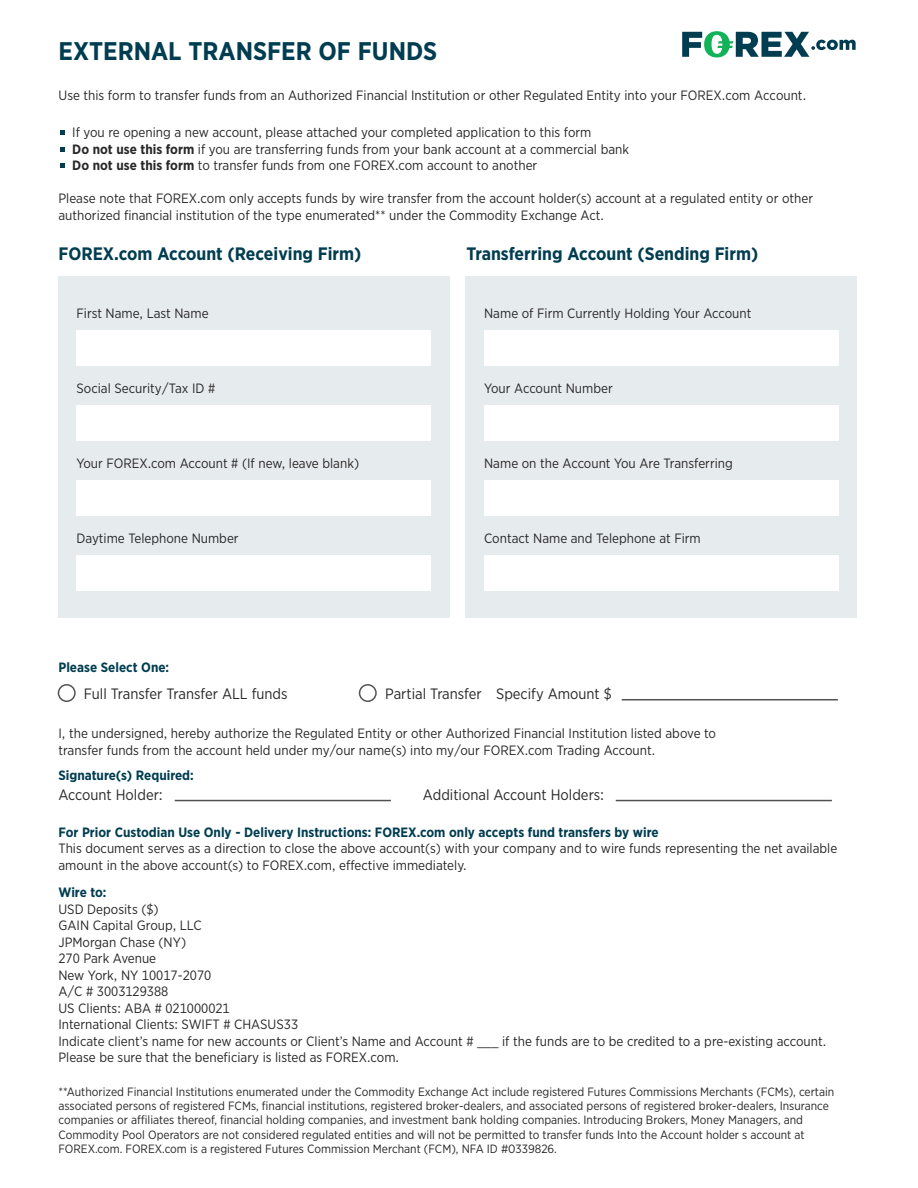
<style>
.page{position:relative;width:918px;height:1188px;background:#fff}
.page>*{position:absolute;margin:0;border:0;box-sizing:border-box;transform-origin:0 0}
.t1{font:700 25.5px "Gotham Narrow";color:#013d51}
.t2{font:700 18px "Gotham Narrow";color:#013d51}
.t3{font:15px "Gotham Narrow";color:#292727}
.t4{font:13.5px/16.5px "Gotham Narrow";color:#292727}
.t5{font:700 13.5px "Gotham Narrow";color:#013d51}
.t6{font:12px/14.4px "Gotham Narrow";color:#292727}
.s1{font-weight:700}
</style>
<div class="page">
<svg style="left:682px;top:31px;width:174px;height:26px"></svg>
<svg style="left:60px;top:131px;width:4px;height:4px"></svg>
<svg style="left:60px;top:147px;width:4px;height:5px"></svg>
<svg style="left:60px;top:163px;width:4px;height:5px"></svg>
<div style="left:58px;top:276px;width:392px;height:342px;background:#e6ecee"></div>
<div style="left:465px;top:276px;width:392px;height:342px;background:#e6ecee"></div>
<div style="left:76px;top:330px;width:355px;height:36px;background:#fff"></div>
<div style="left:76px;top:405px;width:355px;height:36px;background:#fff"></div>
<div style="left:76px;top:480px;width:355px;height:36px;background:#fff"></div>
<div style="left:76px;top:555px;width:355px;height:36px;background:#fff"></div>
<div style="left:484px;top:330px;width:355px;height:36px;background:#fff"></div>
<div style="left:484px;top:405px;width:355px;height:36px;background:#fff"></div>
<div style="left:484px;top:480px;width:355px;height:36px;background:#fff"></div>
<div style="left:484px;top:555px;width:355px;height:36px;background:#fff"></div>
<hr style="left:622px;top:699px;width:216px;height:1px;background:#525151">
<hr style="left:175px;top:800px;width:216px;height:1px;background:#525151">
<hr style="left:616px;top:800px;width:216px;height:1px;background:#525151">
<div style="left:58px;top:684px;width:18px;height:18px;border:2px solid #535352;border-radius:50%"></div>
<div style="left:359px;top:684px;width:18px;height:18px;border:2px solid #535352;border-radius:50%"></div>
<h1 class="t1" style="left:59px;top:34px;width:380px">EXTERNAL TRANSFER OF FUNDS</h1>
<p class="t4" style="left:59px;top:87px;width:749px">Use this form to transfer funds from an Authorized Financial Institution or other Regulated Entity into your FOREX.com Account.</p>
<p class="t4" style="left:72px;top:124px;width:558px">If you re opening a new account, please attached your completed application to this form<br><span class="s1">Do not use this form</span> if you are transferring funds from your bank account at a commercial bank<br><span class="s1">Do not use this form</span> to transfer funds from one FOREX.com account to another</p>
<p class="t4" style="left:58px;top:190px;width:756px">Please note that FOREX.com only accepts funds by wire transfer from the account holder(s) account at a regulated entity or other authorized financial institution of the type enumerated** under the Commodity Exchange Act.</p>
<h2 class="t2" style="left:58px;top:242px;width:305px">FOREX.com Account (Receiving Firm)</h2>
<h2 class="t2" style="left:466px;top:242px;width:293px">Transferring Account (Sending Firm)</h2>
<p class="t4" style="left:76px;top:305px;width:134px">First Name, Last Name</p>
<p class="t4" style="left:484px;top:305px;width:269px">Name of Firm Currently Holding Your Account</p>
<p class="t4" style="left:76px;top:380px;width:140px">Social Security/Tax ID #</p>
<p class="t4" style="left:484px;top:380px;width:130px">Your Account Number</p>
<p class="t4" style="left:76px;top:455px;width:284px">Your FOREX.com Account # (If new, leave blank)</p>
<p class="t4" style="left:484px;top:455px;width:250px">Name on the Account You Are Transferring</p>
<p class="t4" style="left:76px;top:530px;width:164px">Daytime Telephone Number</p>
<p class="t4" style="left:484px;top:530px;width:218px">Contact Name and Telephone at Firm</p>
<p class="t5" style="left:58px;top:659px;width:112px">Please Select One:</p>
<p class="t3" style="left:84px;top:684px;width:205px">Full Transfer Transfer ALL funds</p>
<p class="t3" style="left:385px;top:684px;width:228px">Partial Transfer Specify Amount $</p>
<p class="t4" style="left:58px;top:725px;width:659px">I, the undersigned, hereby authorize the Regulated Entity or other Authorized Financial Institution listed above to transfer funds from the account held under my/our name(s) into my/our FOREX.com Trading Account.</p>
<p class="t5" style="left:58px;top:766px;width:137px">Signature(s) Required:</p>
<p class="t3" style="left:58px;top:785px;width:106px">Account Holder:</p>
<p class="t3" style="left:423px;top:785px;width:183px">Additional Account Holders:</p>
<p class="t5" style="left:58px;top:823px;width:602px">For Prior Custodian Use Only - Delivery Instructions: FOREX.com only accepts fund transfers by wire</p>
<p class="t4" style="left:58px;top:840px;width:780px">This document serves as a direction to close the above account(s) with your company and to wire funds representing the net available amount in the above account(s) to FOREX.com, effective immediately.</p>
<p class="t5" style="left:58px;top:884px;width:50px">Wire to:</p>
<p class="t4" style="left:58px;top:901px;width:769px">USD Deposits ($)<br>GAIN Capital Group, LLC<br>JPMorgan Chase (NY)<br>270 Park Avenue<br>New York, NY 10017-2070<br>A/C # 3003129388<br>US Clients: ABA # 021000021<br>International Clients: SWIFT # CHASUS33<br>Indicate client’s name for new accounts or Client’s Name and Account # ___ if the funds are to be credited to a pre-existing account.<br>Please be sure that the beneficiary is listed as FOREX.com.</p>
<p class="t6" style="left:58px;top:1084px;width:777px">**Authorized Financial Institutions enumerated under the Commodity Exchange Act include registered Futures Commissions Merchants (FCMs), certain associated persons of registered FCMs, financial institutions, registered broker-dealers, and associated persons of registered broker-dealers, Insurance companies or affiliates thereof, financial holding companies, and investment bank holding companies. Introducing Brokers, Money Managers, and Commodity Pool Operators are not considered regulated entities and will not be permitted to transfer funds Into the Account holder s account at FOREX.com. FOREX.com is a registered Futures Commission Merchant (FCM), NFA ID #0339826.</p>
</div>
